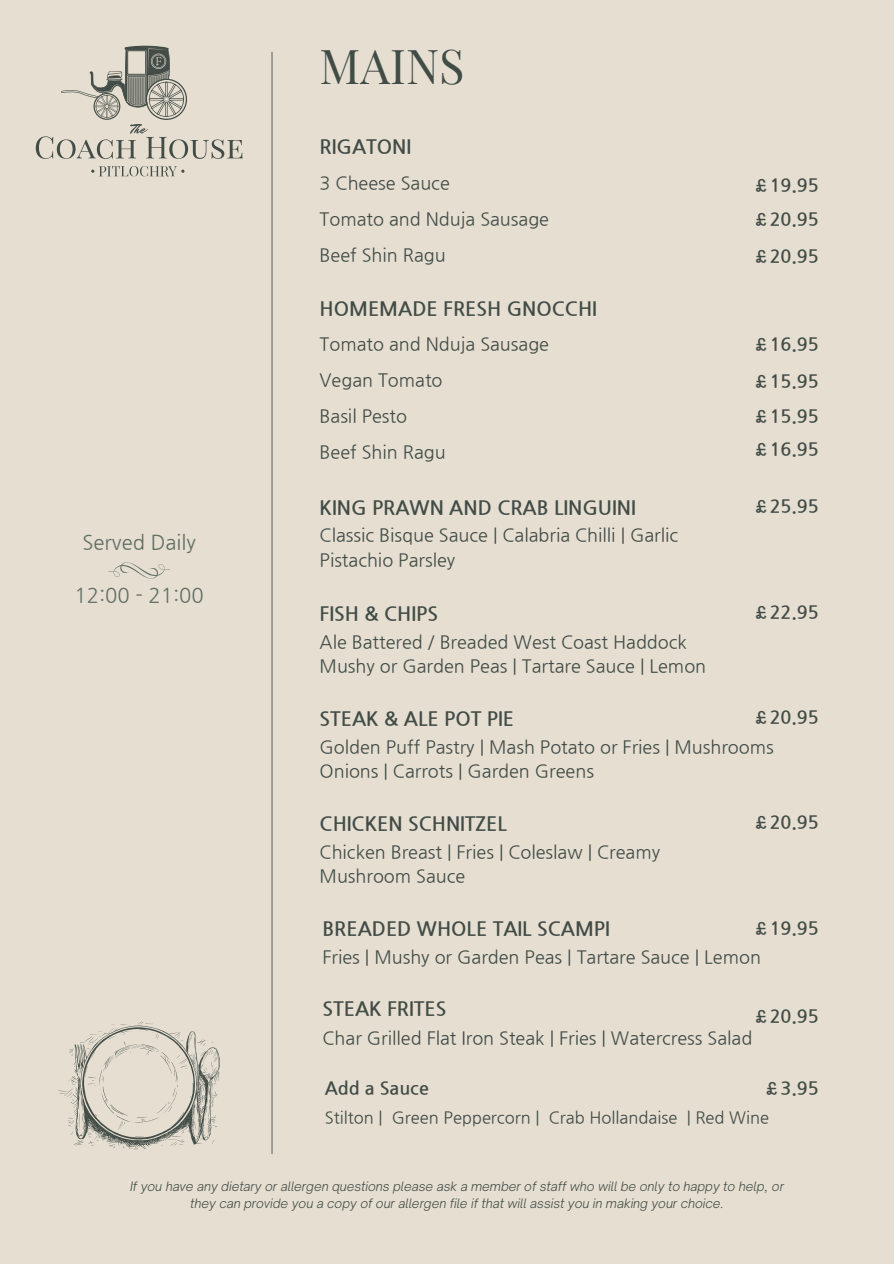
<style>
.page{position:relative;width:894px;height:1264px;background:#fff}
.page>*{position:absolute;margin:0;border:0;box-sizing:border-box;transform-origin:0 0}
.t1{font:46.95px "Playfair Display";color:#424c47}
.t2{font:20.25px "Nanum Gothic";color:#636f65}
.t3{font:700 19.5px "Nanum Gothic";color:#424c47}
.t4{font:18px/24.8px "Nanum Gothic";color:#424c47}
.t5{font:700 18px "Nanum Gothic";color:#424c47}
.t6{font:18px "Nanum Gothic";color:#434c47}
.t7{font:16.5px "Nanum Gothic";color:#424c47}
.t8{font:italic 300 12.45px/16.6px "Open Sauce One";color:#424c47;text-align:center}
</style>
<div class="page">
<div style="left:0;top:0;width:893px;height:1263px;background:#e5ded1"></div>
<svg style="left:91px;top:166px;width:93px;height:10px"></svg>
<svg style="left:36px;top:45px;width:206px;height:114px"></svg>
<hr style="left:271px;top:52px;width:1px;height:1101px;background:#636f65">
<svg style="left:108px;top:562px;width:62px;height:16px"></svg>
<svg style="left:58px;top:1021px;width:162px;height:128px"></svg>
<p class="t1" style="left:319px;top:33px;width:146px">MAINS</p>
<h2 class="t2" style="left:82px;top:530px;width:115px">Served Daily</h2>
<h5 class="t2" style="left:74px;top:583px;width:131px">12:00 - 21:00</h5>
<h4 class="t3" style="left:319px;top:135px;width:93px">RIGATONI</h4>
<h5 class="t6" style="left:319px;top:173px;width:132px">3 Cheese Sauce</h5>
<h5 class="t4" style="left:319px;top:206px;width:231px">Tomato and Nduja Sausage</h5>
<h4 class="t4" style="left:319px;top:242px;width:127px">Beef Shin Ragu</h4>
<h2 class="t3" style="left:319px;top:297px;width:279px">HOMEMADE FRESH GNOCCHI</h2>
<h5 class="t4" style="left:319px;top:332px;width:231px">Tomato and Nduja Sausage</h5>
<h4 class="t4" style="left:319px;top:367px;width:124px">Vegan Tomato</h4>
<h2 class="t4" style="left:319px;top:403px;width:89px">Basil Pesto</h2>
<h2 class="t4" style="left:319px;top:439px;width:127px">Beef Shin Ragu</h2>
<h5 class="t3" style="left:319px;top:495px;width:317px">KING PRAWN AND CRAB LINGUINI</h5>
<h4 class="t4" style="left:319px;top:523px;width:360px">Classic Bisque Sauce | Calabria Chilli | Garlic<br>Pistachio Parsley</h4>
<h5 class="t3" style="left:319px;top:602px;width:120px">FISH &amp; CHIPS</h5>
<h4 class="t4" style="left:319px;top:629px;width:388px">Ale Battered / Breaded West Coast Haddock<br>Mushy or Garden Peas | Tartare Sauce | Lemon</h4>
<h3 class="t5" style="left:752px;top:175px;width:68px">£19.95</h3>
<h2 class="t5" style="left:752px;top:208px;width:68px">£20.95</h2>
<h5 class="t5" style="left:752px;top:245px;width:68px">£20.95</h5>
<h5 class="t5" style="left:752px;top:334px;width:68px">£16.95</h5>
<p class="t5" style="left:752px;top:371px;width:68px">£15.95</p>
<h5 class="t5" style="left:752px;top:405px;width:68px">£15.95</h5>
<h4 class="t5" style="left:752px;top:439px;width:68px">£16.95</h4>
<h2 class="t5" style="left:752px;top:495px;width:68px">£25.95</h2>
<h3 class="t5" style="left:752px;top:601px;width:68px">£22.95</h3>
<h5 class="t5" style="left:752px;top:706px;width:68px">£20.95</h5>
<p class="t3" style="left:319px;top:707px;width:196px">STEAK &amp; ALE POT PIE</p>
<h1 class="t4" style="left:319px;top:734px;width:455px">Golden Puff Pastry | Mash Potato or Fries | Mushrooms<br>Onions | Carrots | Garden Greens</h1>
<h5 class="t3" style="left:319px;top:812px;width:189px">CHICKEN SCHNITZEL</h5>
<h5 class="t4" style="left:319px;top:839px;width:342px">Chicken Breast | Fries | Coleslaw | Creamy<br>Mushroom Sauce</h5>
<h4 class="t5" style="left:752px;top:811px;width:68px">£20.95</h4>
<h2 class="t3" style="left:322px;top:916px;width:289px">BREADED WHOLE TAIL SCAMPI</h2>
<h5 class="t4" style="left:322px;top:944px;width:440px">Fries | Mushy or Garden Peas | Tartare Sauce | Lemon</h5>
<h4 class="t5" style="left:752px;top:917px;width:68px">£19.95</h4>
<h4 class="t3" style="left:322px;top:997px;width:125px">STEAK FRITES</h4>
<h2 class="t4" style="left:322px;top:1025px;width:431px">Char Grilled Flat Iron Steak | Fries | Watercress Salad</h2>
<h4 class="t5" style="left:752px;top:1005px;width:68px">£20.95</h4>
<h4 class="t5" style="left:325px;top:1077px;width:105px">Add a Sauce</h4>
<h4 class="t7" style="left:325px;top:1108px;width:445px">Stilton | Green Peppercorn | Crab Hollandaise | Red Wine</h4>
<h4 class="t5" style="left:763px;top:1077px;width:57px">£3.95</h4>
<p class="t8" style="left:130px;top:1177px;width:655px">If you have any dietary or allergen questions please ask a member of staff who will be only to happy to help, or they can provide you a copy of our allergen file if that will assist you in making your choice.</p>
</div>
